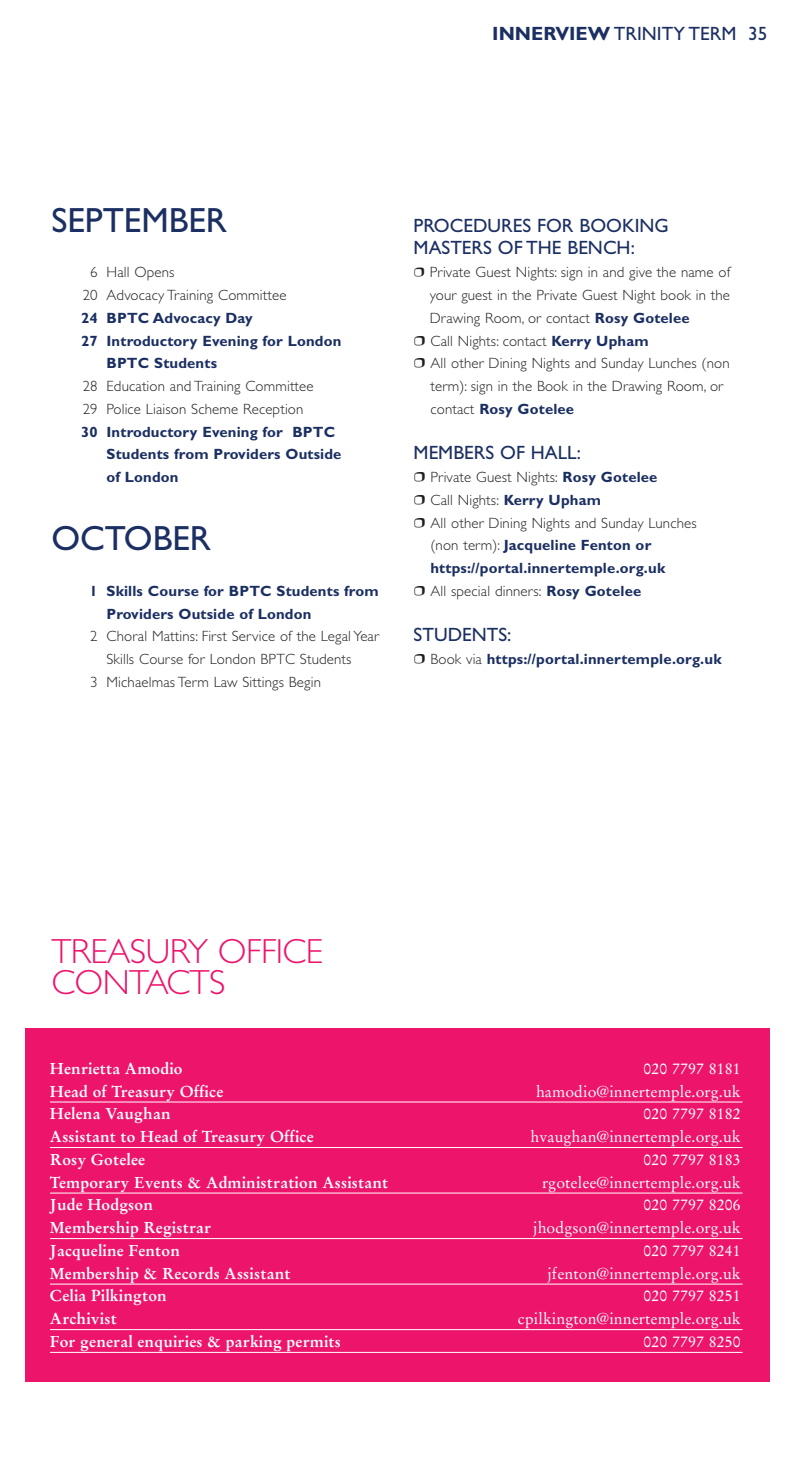
<style>
.page{position:relative;width:794px;height:1474px;background:#fff}
.page>*{position:absolute;margin:0;border:0;box-sizing:border-box;transform-origin:0 0}
.t1{font:300 35px/30.6px "Gill Sans CE";letter-spacing:-.015em;color:#ed146c}
.t2{font:35px "Gill Sans CE";color:#1b2f62}
.t3{font:19.25px/22.8px "Gill Sans CE";color:#1b2f62}
.t4{font:700 15.75px "Stempel Garamond";letter-spacing:.01em;color:#fff}
.t5{font:15.75px "Stempel Garamond";letter-spacing:.01em;color:#fff}
.t6{font:300 14.88px/22.8px "Gill Sans CE";letter-spacing:.01em;color:#231f20}
.t7{font:700 14.88px/22.8px "Gill Sans CE";letter-spacing:.01em;color:#1b2f62}
.s1{font-weight:700}
.s2{font-weight:700;color:#1b2f62}
.s3{font-weight:300;color:#231f20}
</style>
<div class="page">
<div style="left:25px;top:1028px;width:744px;height:353px;background:#ed146c"></div>
<hr style="left:50px;top:1101px;width:692px;height:1px;background:#fff">
<hr style="left:50px;top:1147px;width:692px;height:1px;background:#fff">
<hr style="left:50px;top:1192px;width:692px;height:1px;background:#fff">
<hr style="left:50px;top:1238px;width:692px;height:1px;background:#fff">
<hr style="left:50px;top:1283px;width:692px;height:1px;background:#fff">
<hr style="left:50px;top:1329px;width:692px;height:1px;background:#fff">
<hr style="left:50px;top:1351px;width:692px;height:1px;background:#fff">
<p class="t3" style="left:492px;top:24px;width:277px"><span class="s1">INNERVIEW</span> TRINITY TERM 35</p>
<h1 class="t2" style="left:51px;top:208px;width:177px">SEPTEMBER</h1>
<p class="t6" style="left:83px;top:262px;width:205px;text-indent:8px">6 Hall Opens<br>20 Advocacy Training Committee</p>
<p class="t7" style="left:81px;top:308px;width:173px">24 BPTC Advocacy Day</p>
<p class="t7" style="left:81px;top:330px;width:262px">27 Introductory Evening for London</p>
<p class="t7" style="left:106px;top:353px;width:112px">BPTC Students</p>
<p class="t6" style="left:83px;top:376px;width:232px">28 Education and Training Committee<br>29 Police Liaison Scheme Reception</p>
<p class="t7" style="left:106px;top:421px;width:236px;text-indent:-25px">30 Introductory Evening for BPTC<br>Students from Providers Outside of London</p>
<h1 class="t2" style="left:51px;top:526px;width:161px">OCTOBER</h1>
<p class="t7" style="left:106px;top:581px;width:274px;text-indent:-17px">1 Skills Course for BPTC Students from<br>Providers Outside of London</p>
<p class="t6" style="left:90px;top:626px;width:290px">2 Choral Mattins: First Service of the Legal Year</p>
<p class="t6" style="left:106px;top:649px;width:246px">Skills Course for London BPTC Students</p>
<p class="t6" style="left:90px;top:672px;width:232px">3 Michaelmas Term Law Sittings Begin</p>
<p class="t3" style="left:413px;top:216px;width:257px">PROCEDURES FOR BOOKING<br>MASTERS OF THE BENCH:</p>
<p class="t6" style="left:430px;top:262px;width:302px">Private Guest Nights: sign in and give the name of your guest in the Private Guest Night book in the Drawing Room, or contact <span class="s2">Rosy Gotelee<br></span>Call Nights: contact <span class="s2">Kerry Upham<br></span>All other Dining Nights and Sunday Lunches (non term): sign in the Book in the Drawing Room, or contact <span class="s2">Rosy Gotelee</span></p>
<p class="t3" style="left:413px;top:443px;width:169px">MEMBERS OF HALL:</p>
<p class="t6" style="left:430px;top:467px;width:268px">Private Guest Nights: <span class="s2">Rosy Gotelee<br></span>Call Nights: <span class="s2">Kerry Upham<br></span>All other Dining Nights and Sunday Lunches (non term): <span class="s2">Jacqueline Fenton or https://portal.innertemple.org.uk<br></span>All special dinners: <span class="s2">Rosy Gotelee</span></p>
<p class="t3" style="left:413px;top:625px;width:99px">STUDENTS:</p>
<p class="t7" style="left:430px;top:649px;width:292px"><span class="s3">Book via</span> https://portal.innertemple.org.uk</p>
<h1 class="t1" style="left:51px;top:939px;width:273px">TREASURY OFFICE<br>CONTACTS</h1>
<p class="t4" style="left:50px;top:1061px;width:134px">Henrietta Amodio</p>
<p class="t5" style="left:643px;top:1061px;width:99px">020 7797 8181</p>
<p class="t4" style="left:50px;top:1084px;width:175px">Head of Treasury Office</p>
<p class="t5" style="left:536px;top:1084px;width:206px">hamodio@innertemple.org.uk</p>
<p class="t4" style="left:50px;top:1107px;width:122px">Helena Vaughan</p>
<p class="t5" style="left:643px;top:1107px;width:99px">020 7797 8182</p>
<p class="t4" style="left:50px;top:1129px;width:265px">Assistant to Head of Treasury Office</p>
<p class="t5" style="left:530px;top:1129px;width:212px">hvaughan@innertemple.org.uk</p>
<p class="t4" style="left:50px;top:1152px;width:97px">Rosy Gotelee</p>
<p class="t5" style="left:643px;top:1152px;width:99px">020 7797 8183</p>
<p class="t4" style="left:50px;top:1175px;width:340px">Temporary Events &amp; Administration Assistant</p>
<p class="t5" style="left:542px;top:1175px;width:200px">rgotelee@innertemple.org.uk</p>
<p class="t4" style="left:50px;top:1198px;width:105px">Jude Hodgson</p>
<p class="t5" style="left:643px;top:1198px;width:99px">020 7797 8206</p>
<p class="t4" style="left:50px;top:1220px;width:163px">Membership Registrar</p>
<p class="t5" style="left:533px;top:1220px;width:209px">jhodgson@innertemple.org.uk</p>
<p class="t4" style="left:50px;top:1243px;width:132px">Jacqueline Fenton</p>
<p class="t5" style="left:643px;top:1243px;width:99px">020 7797 8241</p>
<p class="t4" style="left:50px;top:1266px;width:242px">Membership &amp; Records Assistant</p>
<p class="t5" style="left:547px;top:1266px;width:195px">jfenton@innertemple.org.uk</p>
<p class="t4" style="left:50px;top:1289px;width:118px">Celia Pilkington</p>
<p class="t5" style="left:643px;top:1289px;width:99px">020 7797 8251</p>
<p class="t4" style="left:50px;top:1311px;width:68px">Archivist</p>
<p class="t5" style="left:518px;top:1311px;width:224px">cpilkington@innertemple.org.uk</p>
<p class="t4" style="left:50px;top:1334px;width:292px">For general enquiries &amp; parking permits</p>
<p class="t5" style="left:643px;top:1334px;width:99px">020 7797 8250</p>
</div>
